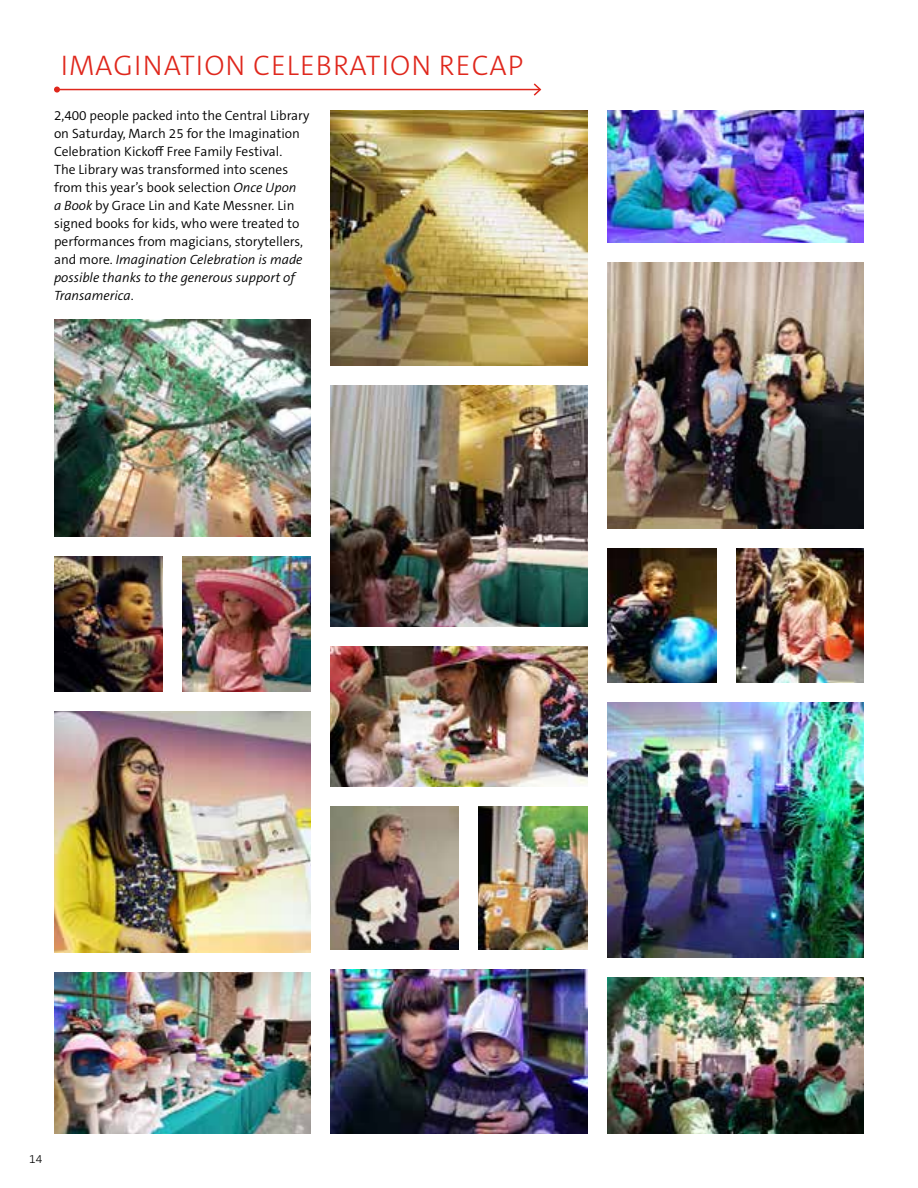
<style>
.page{position:relative;width:918px;height:1188px;background:#fff}
.page>*{position:absolute;margin:0;border:0;box-sizing:border-box;transform-origin:0 0}
.t1{font:300 28.5px "The Sans C5";letter-spacing:.04em;color:#df271c}
.t2{font:300 13.5px/18px "The Sans C5";color:#000}
.t3{font:300 12px "The Sans C5";color:#000}
.s1{font-style:italic}
</style>
<div class="page">
<hr style="left:57px;top:89px;width:483px;height:1px;background:#df271c">
<svg style="left:54px;top:87px;width:6px;height:6px"></svg>
<svg style="left:532px;top:83px;width:10px;height:13px"></svg>
<img style="left:331px;top:110px;width:256px;height:256px">
<img style="left:608px;top:110px;width:256px;height:133px">
<img style="left:608px;top:978px;width:255px;height:156px">
<img style="left:331px;top:647px;width:256px;height:140px">
<img style="left:608px;top:263px;width:255px;height:265px">
<img style="left:55px;top:320px;width:255px;height:217px">
<img style="left:54px;top:972px;width:256px;height:162px">
<img style="left:331px;top:969px;width:256px;height:165px">
<img style="left:331px;top:386px;width:256px;height:241px">
<img style="left:55px;top:711px;width:255px;height:241px">
<img style="left:608px;top:703px;width:256px;height:255px">
<img style="left:54px;top:557px;width:109px;height:134px">
<img style="left:479px;top:807px;width:108px;height:142px">
<img style="left:608px;top:548px;width:108px;height:135px">
<img style="left:183px;top:557px;width:127px;height:134px">
<img style="left:331px;top:807px;width:128px;height:142px">
<img style="left:736px;top:548px;width:128px;height:135px">
<h1 class="t1" style="left:61px;top:47px;width:464px">IMAGINATION CELEBRATION RECAP</h1>
<p class="t2" style="left:54px;top:106px;width:257px">2,400 people packed into the Central Library on Saturday, March 25 for the Imagination Celebration Kickoff Free Family Festival.<br>The Library was transformed into scenes from this year’s book selection <span class="s1">Once Upon<br>a Book</span> by Grace Lin and Kate Messner. Lin signed books for kids, who were treated to performances from magicians, storytellers, and more. <span class="s1">Imagination Celebration is made possible thanks to the generous support of Transamerica</span>.</p>
<p class="t3" style="left:29px;top:1151px;width:15px">14</p>
</div>
